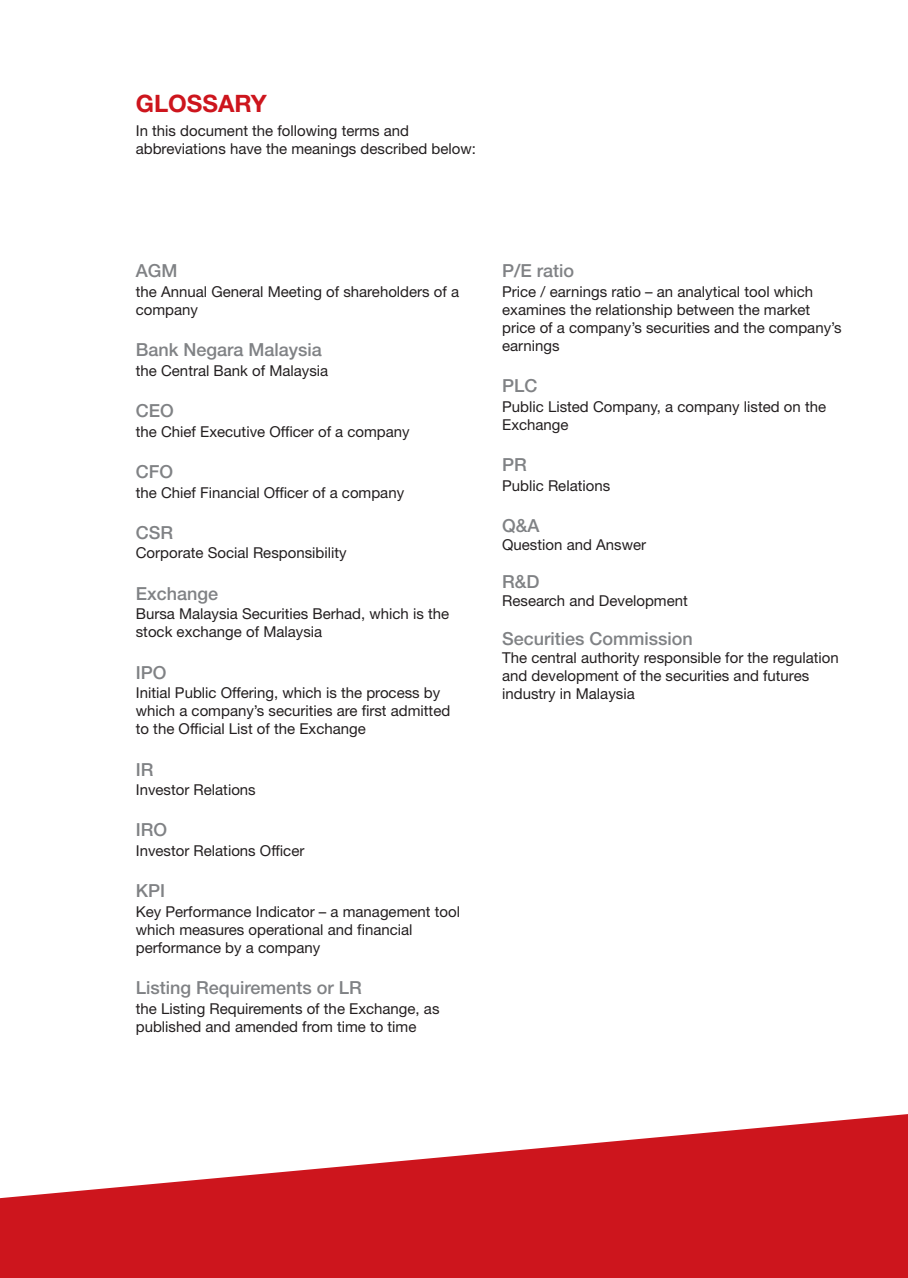
<style>
.page{position:relative;width:908px;height:1278px;background:#fff}
.page>*{position:absolute;margin:0;border:0;box-sizing:border-box;transform-origin:0 0}
.t1{font:700 24px "Helvetica Neue LT Std";color:#cd151d}
.t2{font:500 18px "Helvetica Neue LT Std";color:#808285}
.t3{font:15px/18px "Helvetica Neue LT Std";color:#231f20}
</style>
<div class="page">
<svg style="left:0;top:1114px;width:908px;height:164px"></svg>
<h1 class="t1" style="left:136px;top:94px;width:133px">GLOSSARY</h1>
<p class="t3" style="left:136px;top:123px;width:341px">In this document the following terms and abbreviations have the meanings described below:</p>
<p class="t2" style="left:136px;top:264px;width:43px">AGM</p>
<p class="t3" style="left:136px;top:284px;width:325px">the Annual General Meeting of shareholders of a company</p>
<p class="t2" style="left:136px;top:343px;width:188px">Bank Negara Malaysia</p>
<p class="t3" style="left:136px;top:363px;width:194px">the Central Bank of Malaysia</p>
<p class="t2" style="left:136px;top:404px;width:40px">CEO</p>
<p class="t3" style="left:136px;top:424px;width:275px">the Chief Executive Officer of a company</p>
<p class="t2" style="left:136px;top:465px;width:39px">CFO</p>
<p class="t3" style="left:136px;top:485px;width:270px">the Chief Financial Officer of a company</p>
<p class="t2" style="left:136px;top:526px;width:39px">CSR</p>
<p class="t3" style="left:136px;top:545px;width:212px">Corporate Social Responsibility</p>
<p class="t2" style="left:136px;top:587px;width:84px">Exchange</p>
<p class="t3" style="left:136px;top:606px;width:315px">Bursa Malaysia Securities Berhad, which is the stock exchange of Malaysia</p>
<p class="t2" style="left:136px;top:666px;width:32px">IPO</p>
<p class="t3" style="left:136px;top:685px;width:316px">Initial Public Offering, which is the process by which a company’s securities are first admitted to the Official List of the Exchange</p>
<p class="t2" style="left:136px;top:762px;width:19px">IR</p>
<p class="t3" style="left:136px;top:782px;width:121px">Investor Relations</p>
<p class="t2" style="left:136px;top:823px;width:33px">IRO</p>
<p class="t3" style="left:136px;top:843px;width:170px">Investor Relations Officer</p>
<p class="t2" style="left:136px;top:884px;width:31px">KPI</p>
<p class="t3" style="left:136px;top:904px;width:326px">Key Performance Indicator – a management tool which measures operational and financial performance by a company</p>
<p class="t2" style="left:136px;top:981px;width:228px">Listing Requirements or LR</p>
<p class="t3" style="left:136px;top:1001px;width:305px">the Listing Requirements of the Exchange, as published and amended from time to time</p>
<p class="t2" style="left:502px;top:264px;width:74px">P/E ratio</p>
<p class="t3" style="left:502px;top:284px;width:341px">Price / earnings ratio – an analytical tool which examines the relationship between the market price of a company’s securities and the company’s earnings</p>
<p class="t2" style="left:502px;top:379px;width:37px">PLC</p>
<p class="t3" style="left:502px;top:399px;width:325px">Public Listed Company, a company listed on the<br>Exchange</p>
<p class="t2" style="left:502px;top:458px;width:26px">PR</p>
<p class="t3" style="left:502px;top:478px;width:110px">Public Relations</p>
<p class="t2" style="left:502px;top:519px;width:39px">Q&amp;A</p>
<p class="t3" style="left:502px;top:537px;width:145px">Question and Answer</p>
<p class="t2" style="left:502px;top:575px;width:39px">R&amp;D</p>
<p class="t3" style="left:502px;top:593px;width:187px">Research and Development</p>
<p class="t2" style="left:502px;top:632px;width:192px">Securities Commission</p>
<p class="t3" style="left:502px;top:650px;width:338px">The central authority responsible for the regulation and development of the securities and futures industry in Malaysia</p>
</div>
